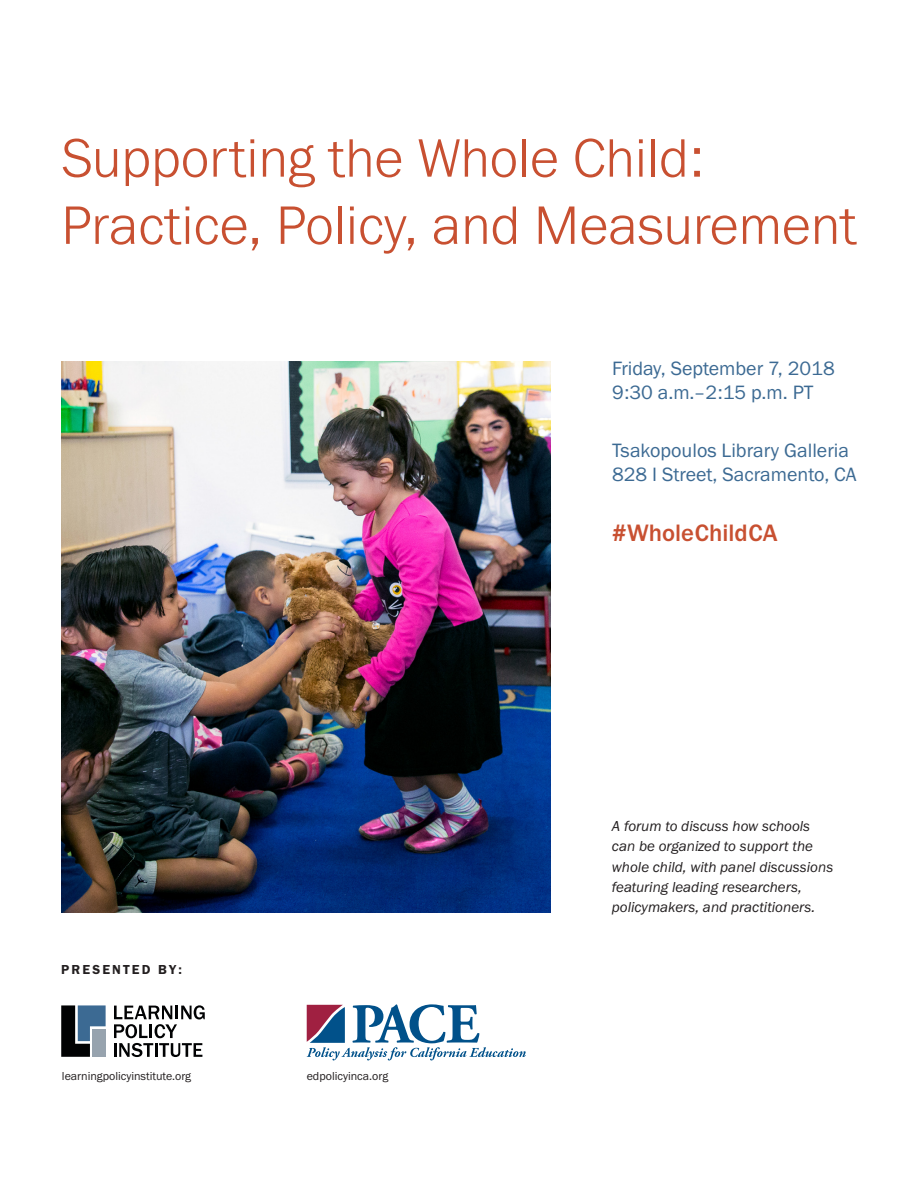
<style>
.page{position:relative;width:918px;height:1188px;background:#fff}
.page>*{position:absolute;margin:0;border:0;box-sizing:border-box;transform-origin:0 0}
.Meeting_title{font:300 55.95px/67.2px "Franklin Gothic URW";color:#c85031}
.Hosts{font:500 24.6px "Franklin Gothic URW";color:#c85031}
.Date_info{font:19.95px/24px "Franklin Gothic URW Boo";color:#3c6a93}
.Session_Title_-_blue{font:15px/20.4px "Franklin Gothic URW Boo Ita";color:#231f20}
.B_Header{font:13.5px "Franklin Gothic URW Dem";letter-spacing:.16em;color:#231f20}
.Session_Title_-_blue-2{font:12px "Franklin Gothic URW Boo";color:#231f20}
</style>
<div class="page">
<img style="left:61px;top:362px;width:490px;height:551px">
<svg style="left:114px;top:1005px;width:91px;height:52px"></svg>
<svg style="left:61px;top:1005px;width:45px;height:52px;background:#4b5c6c"></svg>
<svg style="left:307px;top:1004px;width:219px;height:56px"></svg>
<p class="Meeting_title" style="left:61px;top:123px;width:797px">Supporting the Whole Child:<br>Practice, Policy, and Measurement</p>
<p class="Date_info" style="left:612px;top:356px;width:224px">Friday, September 7, 2018<br>9:30 a.m.–2:15 p.m. PT</p>
<p class="Date_info" style="left:612px;top:438px;width:246px">Tsakopoulos Library Galleria<br>828 I Street, Sacramento, CA</p>
<p class="Hosts" style="left:612px;top:518px;width:167px"># Whole Child CA</p>
<p class="B_Header" style="left:61px;top:961px;width:122px">PRESENTED BY:</p>
<p class="Session_Title_-_blue-2" style="left:62px;top:1069px;width:131px">learningpolicyinstitute.org</p>
<p class="Session_Title_-_blue-2" style="left:307px;top:1069px;width:83px">edpolicyinca.org</p>
<p class="Session_Title_-_blue" style="left:612px;top:815px;width:223px">A forum to discuss how schools can be organized to support the whole child, with panel discussions featuring leading researchers, policymakers, and practitioners.</p>
</div>
